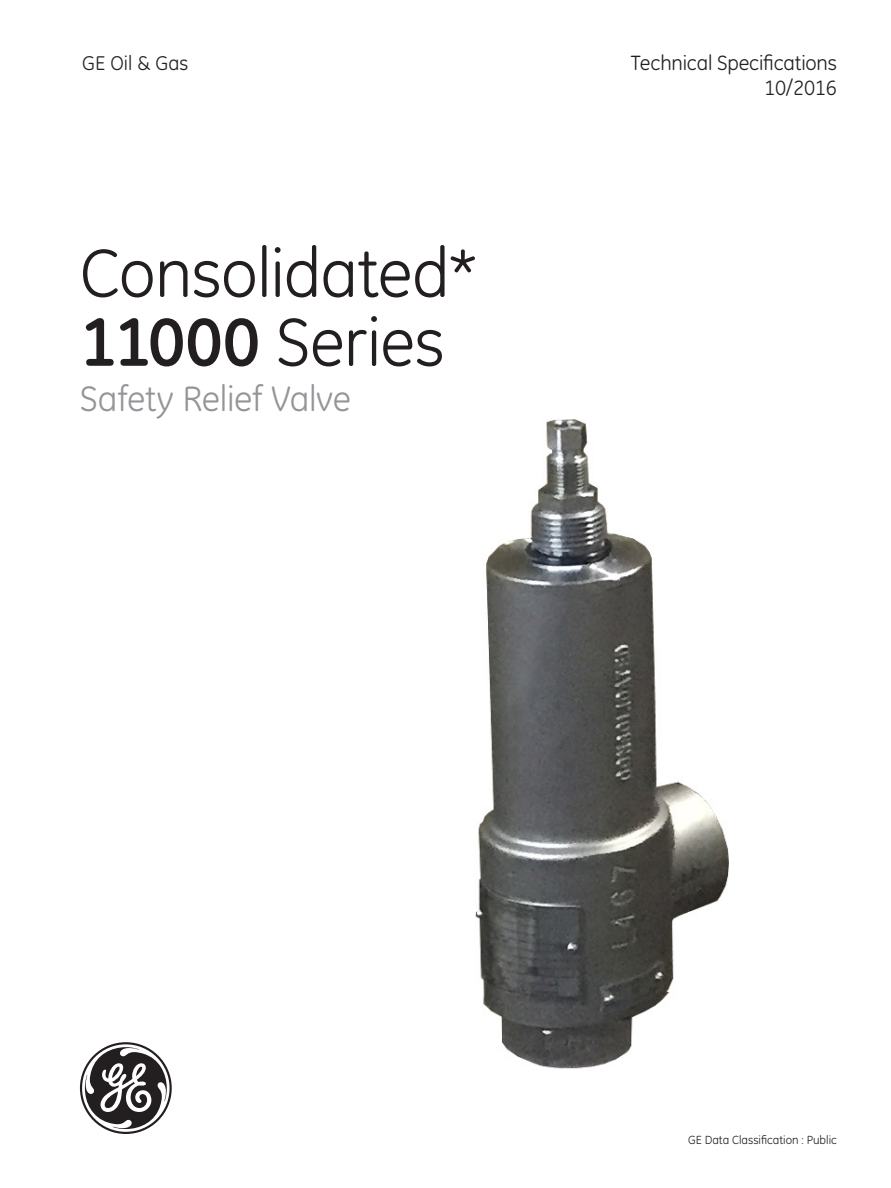
<style>
.page{position:relative;width:891px;height:1188px;background:#fff}
.page>*{position:absolute;margin:0;border:0;box-sizing:border-box;transform-origin:0 0}
.t1{font:69px "GE Inspira";letter-spacing:-.015em;color:#231f20}
.t2{font:36px "GE Inspira";letter-spacing:-.01em;color:#939598}
.t3{font:21px "GE Inspira";letter-spacing:-.01em;color:#231f20}
.GE_Market{font:20.25px "GE Inspira";color:#231f20}
.t4{font:12px "GE Inspira";color:#231f20}
.s1{font-weight:700}
</style>
<div class="page">
<img style="left:475px;top:419px;width:254px;height:650px">
<svg style="left:80px;top:1042px;width:92px;height:92px"></svg>
<p class="GE_Market" style="left:82px;top:51px;width:108px">GE Oil &amp; Gas</p>
<p class="t1" style="left:80px;top:233px;width:399px">Consolidated*</p>
<p class="t1" style="left:80px;top:302px;width:366px"><span class="s1">11000</span> Series</p>
<p class="t2" style="left:80px;top:378px;width:273px">Safety Relief Valve</p>
<p class="t3" style="left:631px;top:51px;width:208px">Technical Specifications</p>
<p class="t3" style="left:764px;top:76px;width:74px">10/2016</p>
<p class="t4" style="left:688px;top:1133px;width:150px">GE Data Classification : Public</p>
</div>
